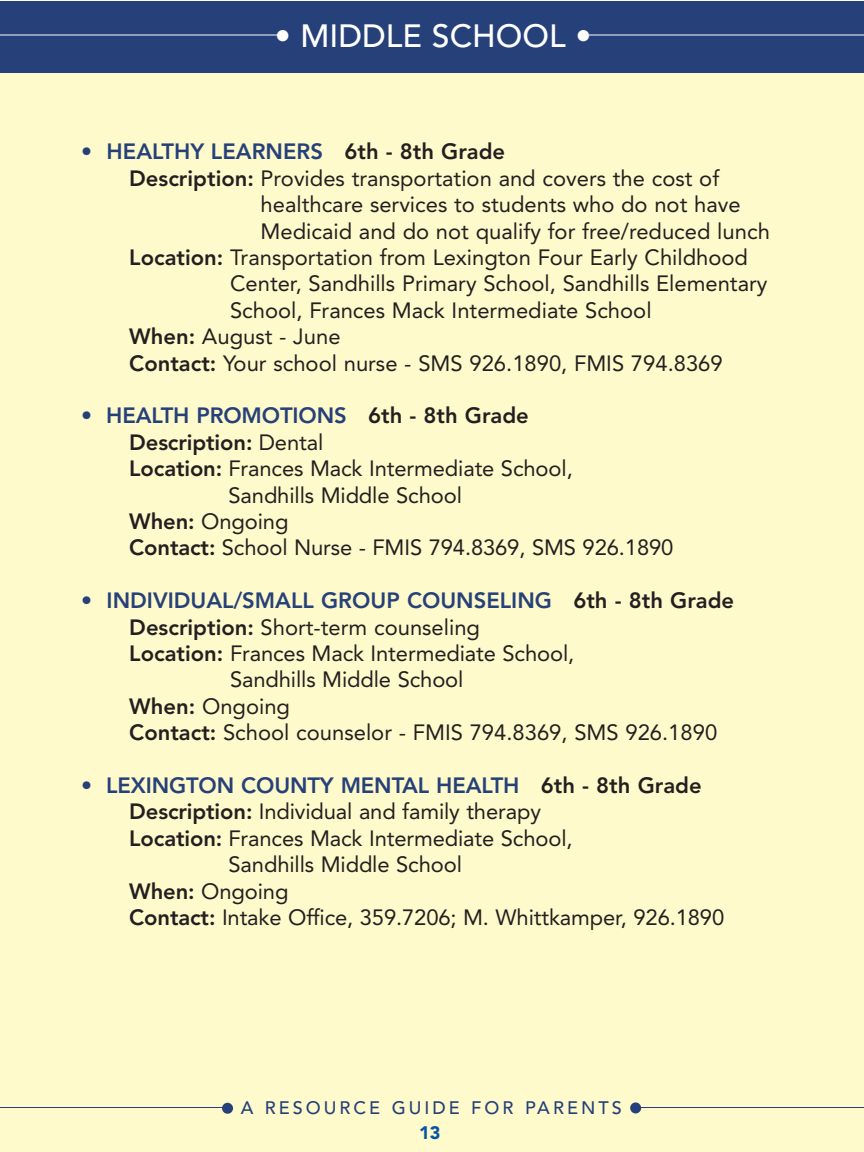
<style>
.page{position:relative;width:864px;height:1152px;background:#fff}
.page>*{position:absolute;margin:0;border:0;box-sizing:border-box;transform-origin:0 0}
.t1{font:500 32px "Avenir";color:#fff}
.t2{font:22px "Avenir";color:#231f20}
.t3{font:800 22px "Avenir";color:#264179}
.t4{font:800 22px "Avenir";letter-spacing:-.005em;color:#231f20}
.t5{font:500 18px "Avenir";letter-spacing:.165em;color:#264179}
.t6{font:900 18px "Avenir";color:#0155a5}
.s1{color:#231f20}
.s2{font-weight:800}
.s3{font-weight:400}
</style>
<div class="page">
<div style="left:0;top:72px;width:864px;height:1080px;background:#fffacb"></div>
<hr style="left:636px;top:1107px;width:228px;height:1px;background:#264179">
<hr style="left:0;top:1107px;width:231px;height:1px;background:#264179">
<div style="left:630px;top:1102px;width:11px;height:11px;background:#264179;border-radius:50%"></div>
<div style="left:222px;top:1103px;width:11px;height:11px;background:#264179;border-radius:50%"></div>
<div style="left:0;top:1px;width:864px;height:72px;background:#264179"></div>
<hr style="left:586px;top:35px;width:278px;height:1px;background:#fff">
<hr style="left:0;top:35px;width:281px;height:1px;background:#fff">
<h1 class="t1" style="left:275px;top:22px;width:318px">• MIDDLE SCHOOL •</h1>
<p class="t3" style="left:81px;top:143px;width:425px">• HEALTHY LEARNERS <span class="s1">6th - 8th Grade</span></p>
<p class="t2" style="left:129px;top:169px;width:592px"><span class="s2">Description:</span> Provides transportation and covers the cost of</p>
<p class="t2" style="left:261px;top:196px;width:482px">healthcare services to students who do not have</p>
<p class="t2" style="left:261px;top:222px;width:511px">Medicaid and do not qualify for free/reduced lunch</p>
<p class="t2" style="left:129px;top:248px;width:620px"><span class="s2">Location:</span> Transportation from Lexington Four Early Childhood</p>
<p class="t2" style="left:230px;top:275px;width:539px">Center, Sandhills Primary School, Sandhills Elementary</p>
<p class="t2" style="left:230px;top:301px;width:423px">School, Frances Mack Intermediate School</p>
<p class="t2" style="left:129px;top:328px;width:213px"><span class="s2">When:</span> August - June</p>
<p class="t2" style="left:129px;top:354px;width:595px"><span class="s2">Contact:</span> Your school nurse - SMS 926.1890, FMIS 794.8369</p>
<p class="t3" style="left:81px;top:407px;width:449px">• HEALTH PROMOTIONS <span class="s1">6th - 8th Grade</span></p>
<p class="t4" style="left:129px;top:433px;width:196px">Description: <span class="s3">Dental</span></p>
<p class="t2" style="left:129px;top:460px;width:445px"><span class="s2">Location:</span> Frances Mack Intermediate School,</p>
<p class="t2" style="left:229px;top:486px;width:235px">Sandhills Middle School</p>
<p class="t2" style="left:129px;top:512px;width:161px"><span class="s2">When:</span> Ongoing</p>
<p class="t2" style="left:129px;top:539px;width:546px"><span class="s2">Contact:</span> School Nurse - FMIS 794.8369, SMS 926.1890</p>
<p class="t3" style="left:81px;top:592px;width:654px">• INDIVIDUAL/SMALL GROUP COUNSELING <span class="s1">6th - 8th Grade</span></p>
<p class="t2" style="left:129px;top:618px;width:352px"><span class="s2">Description:</span> Short-term counseling</p>
<p class="t2" style="left:129px;top:644px;width:447px"><span class="s2">Location:</span> Frances Mack Intermediate School,</p>
<p class="t2" style="left:230px;top:671px;width:235px">Sandhills Middle School</p>
<p class="t2" style="left:129px;top:697px;width:162px"><span class="s2">When:</span> Ongoing</p>
<p class="t2" style="left:129px;top:724px;width:589px"><span class="s2">Contact:</span> School counselor - FMIS 794.8369, SMS 926.1890</p>
<p class="t3" style="left:81px;top:776px;width:622px">• LEXINGTON COUNTY MENTAL HEALTH <span class="s1">6th - 8th Grade</span></p>
<p class="t2" style="left:129px;top:803px;width:413px"><span class="s2">Description:</span> Individual and family therapy</p>
<p class="t2" style="left:129px;top:829px;width:445px"><span class="s2">Location:</span> Frances Mack Intermediate School,</p>
<p class="t2" style="left:229px;top:856px;width:235px">Sandhills Middle School</p>
<p class="t2" style="left:129px;top:882px;width:161px"><span class="s2">When:</span> Ongoing</p>
<p class="t2" style="left:129px;top:908px;width:596px"><span class="s2">Contact:</span> Intake Office, 359.7206; M. Whittkamper, 926.1890</p>
<p class="t5" style="left:241px;top:1100px;width:383px">A RESOURCE GUIDE FOR PARENTS</p>
<p class="t6" style="left:419px;top:1125px;width:23px">13</p>
</div>
